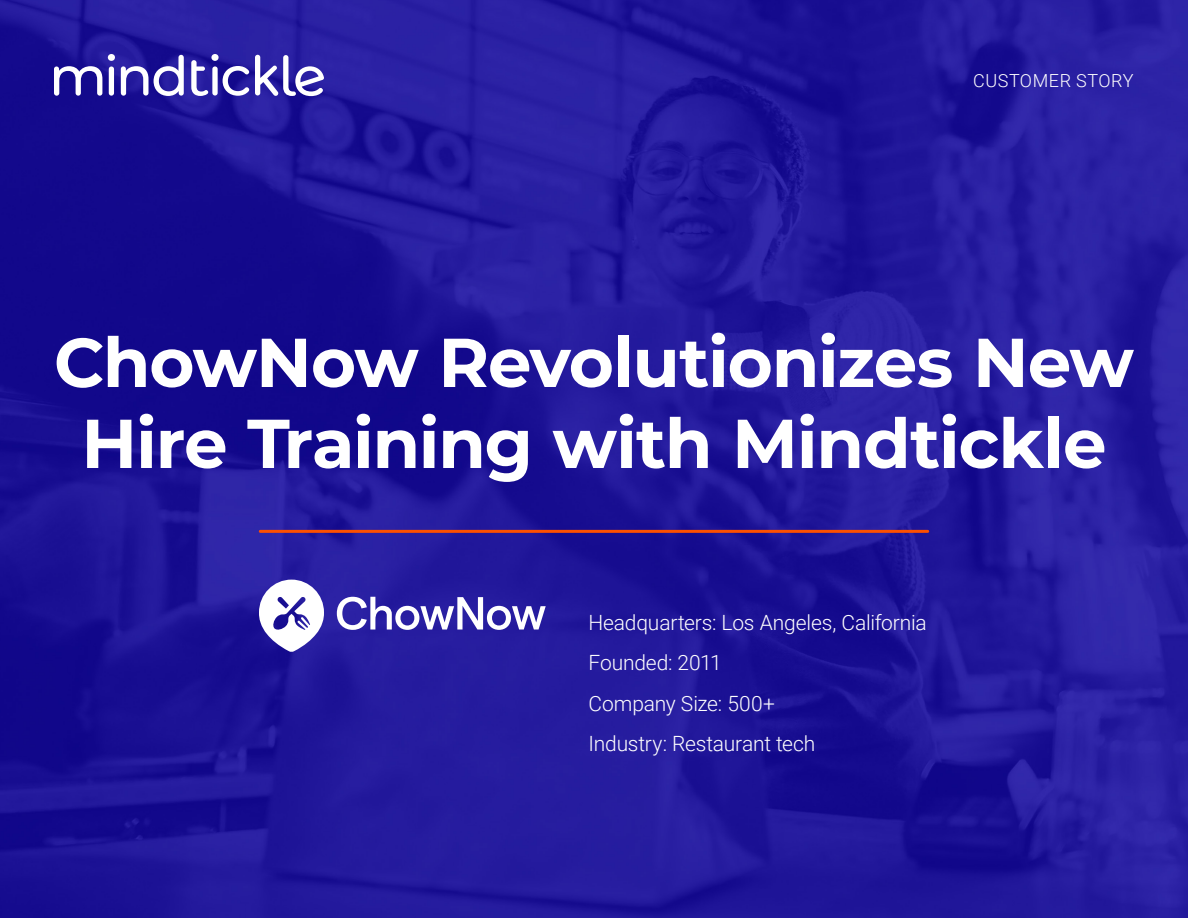
<style>
.page{position:relative;width:1188px;height:918px;background:#fff}
.page>*{position:absolute;margin:0;border:0;box-sizing:border-box;transform-origin:0 0}
.Cover_Headline{font:700 69px/81px "Montserrat";letter-spacing:-.015em;color:#fff;text-align:center}
.Cover_Overview{font:300 21px "Roboto";letter-spacing:-.01em;color:#fff}
.Cover_ID{font:300 18px "Roboto";letter-spacing:.035em;color:#fff}
</style>
<div class="page">
<img style="left:0;top:0;width:1188px;height:918px">
<hr style="left:260px;top:530px;width:668px;height:3px;background:#fe5000">
<svg style="left:337px;top:597px;width:209px;height:33px"></svg>
<svg style="left:259px;top:580px;width:65px;height:72px"></svg>
<svg style="left:54px;top:54px;width:270px;height:42px"></svg>
<p class="Cover_ID" style="left:973px;top:68px;width:162px">CUSTOMER STORY</p>
<p class="Cover_Headline" style="left:54px;top:319px;width:1082px">ChowNow Revolutionizes New<br>Hire Training with Mindtickle</p>
<p class="Cover_Overview" style="left:589px;top:607px;width:340px">Headquarters: Los Angeles, California</p>
<p class="Cover_Overview" style="left:589px;top:648px;width:135px">Founded: 2011</p>
<p class="Cover_Overview" style="left:589px;top:688px;width:188px">Company Size: 500+</p>
<p class="Cover_Overview" style="left:589px;top:729px;width:228px">Industry: Restaurant tech</p>
</div>
